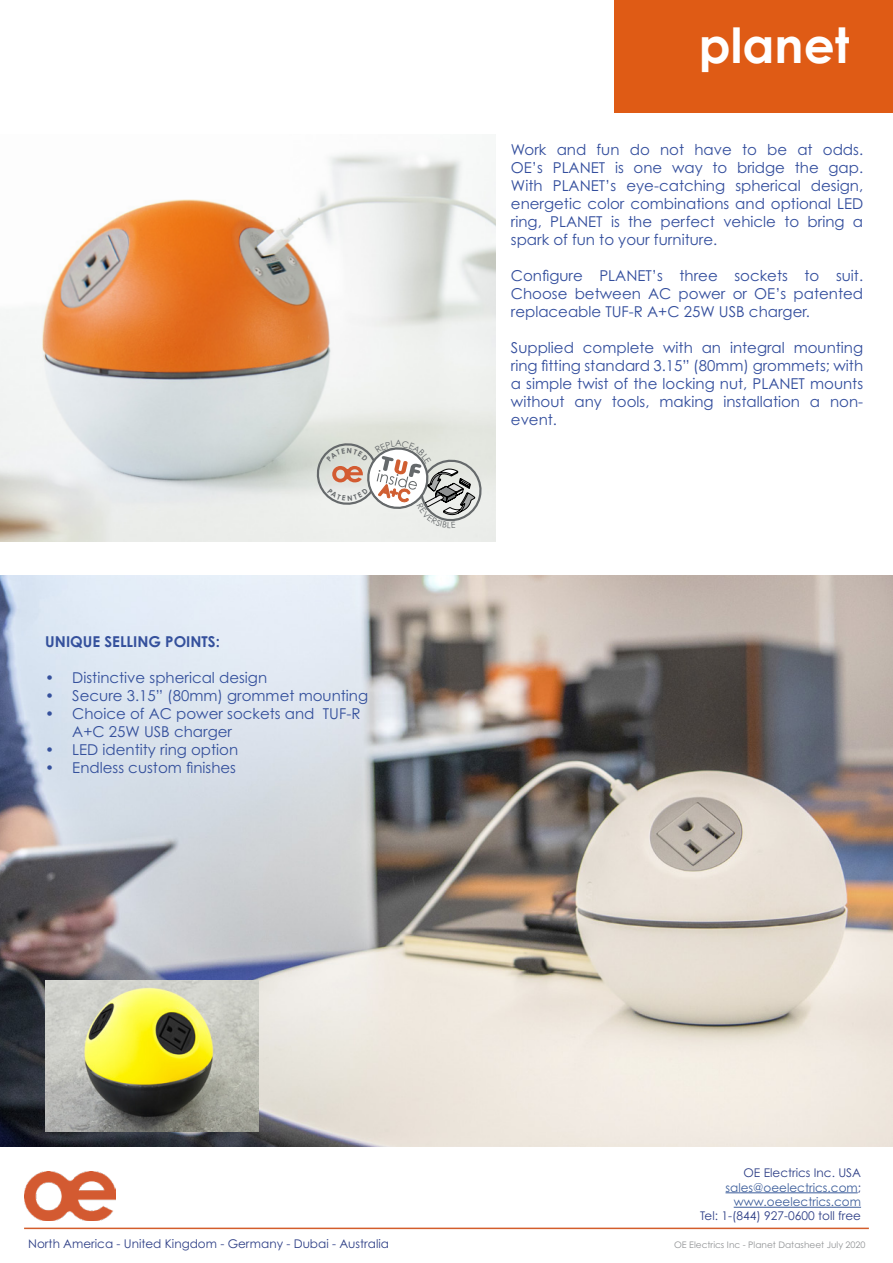
<style>
.page{position:relative;width:893px;height:1263px;background:#fff}
.page>*{position:absolute;margin:0;border:0;box-sizing:border-box;transform-origin:0 0}
.t1{font:700 48.45px "Century Gothic";color:#fff}
.t2{font:15px/18px "Century Gothic Pro";color:#334e9d;text-align:justify}
.t3{font:15px/18px "Century Gothic Pro";color:#34509c}
.t4{font:700 15px "Century Gothic Pro";color:#34509c}
.t5{font:12px "Century Gothic Pro";color:#2f4087}
.t6{font:12px/14.4px "Century Gothic Pro";color:#3d5e9b;text-align:right}
.t7{font:9px "Century Gothic Pro";color:#929496}
.s1{color:#2f4087}
</style>
<div class="page">
<hr style="left:24px;top:1227px;width:845px;height:2px;background:#d35d2b">
<hr style="left:725px;top:1192px;width:133px;height:1px;background:#3d5e9b">
<hr style="left:734px;top:1207px;width:127px;height:1px;background:#3d5e9b">
<img style="left:24px;top:1171px;width:91px;height:49px">
<div style="left:614px;top:0;width:279px;height:112px;background:#df5b15"></div>
<img style="left:0;top:575px;width:893px;height:571px">
<img style="left:0;top:152px;width:495px;height:390px">
<img style="left:45px;top:980px;width:213px;height:151px">
<svg style="left:317px;top:440px;width:165px;height:88px;background:#d2cfca"></svg>
<p class="t4" style="left:45px;top:632px;width:176px">UNIQUE SELLING POINTS:</p>
<p class="t3" style="left:45px;top:668px;width:223px">• Distinctive spherical design</p>
<p class="t3" style="left:45px;top:686px;width:324px">• Secure 3.15” (80mm) grommet mounting</p>
<p class="t3" style="left:72px;top:704px;width:290px;text-indent:-27px">• Choice of AC power sockets and TUF-R<br>A+C 25W USB charger</p>
<p class="t3" style="left:45px;top:740px;width:194px">• LED identity ring option</p>
<p class="t3" style="left:45px;top:758px;width:192px">• Endless custom finishes</p>
<h1 class="t1" style="left:699px;top:9px;width:152px">planet</h1>
<p class="t2" style="left:511px;top:140px;width:354px">Work and fun do not have to be at odds.<br>OE’s PLANET is one way to bridge the gap.<br>With PLANET’s eye-catching spherical design, energetic color combinations and optional LED ring, PLANET is the perfect vehicle to bring a spark of fun to your furniture.</p>
<p class="t2" style="left:511px;top:266px;width:354px">Configure PLANET’s three sockets to suit.<br>Choose between AC power or OE’s patented replaceable TUF-R A+C 25W USB charger.</p>
<p class="t2" style="left:511px;top:338px;width:354px">Supplied complete with an integral mounting ring fitting standard 3.15” (80mm) grommets; with a simple twist of the locking nut, PLANET mounts without any tools, making installation a non&shy;event.</p>
<p class="t5" style="left:28px;top:1236px;width:362px">North America - United Kingdom - Germany - Dubai - Australia</p>
<p class="t6" style="left:725px;top:1165px;width:137px"><span class="s1">OE Electrics Inc. USA </span>sales@oeelectrics.com<span class="s1">; </span>www.oeelectrics.com</p>
<p class="t5" style="left:700px;top:1209px;width:162px">Tel: 1-(844) 927-0600 toll free</p>
<p class="t7" style="left:674px;top:1239px;width:193px">OE Electrics Inc - Planet Datasheet July 2020</p>
</div>
